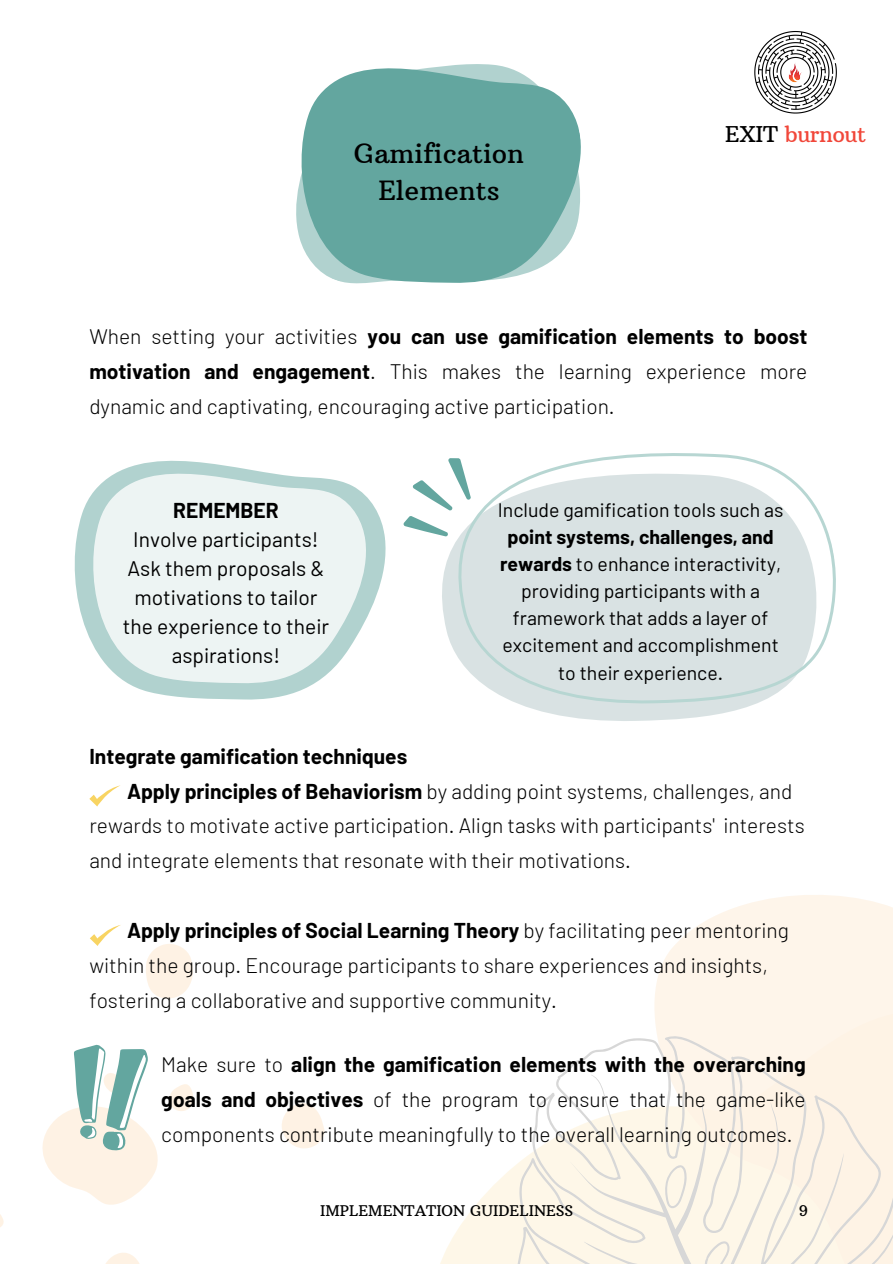
<style>
.page{position:relative;width:893px;height:1264px;background:#fff}
.page>*{position:absolute;margin:0;border:0;box-sizing:border-box;transform-origin:0 0}
.t1{font:27px/37.2px "Arbutus Slab";color:#000;text-align:center}
.t2{font:22.2px "Arbutus Slab";letter-spacing:-.02em;color:#f1473a}
.t3{font:300 21px/34.8px "Barlow";color:#000;text-align:justify}
.t4{font:21px/29px "Barlow";color:#000;text-align:center}
.t5{font:700 21px "Barlow";color:#000}
.t6{font:19.5px/27px "Barlow";color:#000;text-align:center}
.t7{font:15px "Arbutus Slab";color:#000}
.s1{color:#000}
.s2{font-weight:700}
</style>
<div class="page">
<svg style="left:146px;top:944px;width:47px;height:55px"></svg>
<svg style="left:106px;top:1253px;width:33px;height:10px"></svg>
<svg style="left:282px;top:1103px;width:42px;height:46px"></svg>
<svg style="left:0;top:1214px;width:4px;height:13px"></svg>
<svg style="left:754px;top:31px;width:82px;height:83px"></svg>
<svg style="left:441px;top:1165px;width:75px;height:98px;fill:#fef7e8"></svg>
<svg style="left:654px;top:895px;width:238px;height:139px;background:#fef6ec"></svg>
<svg style="left:516px;top:1034px;width:376px;height:229px;fill:#fef7e8"></svg>
<svg style="left:703px;top:1240px;width:26px;height:23px"></svg>
<svg style="left:664px;top:1164px;width:22px;height:44px"></svg>
<svg style="left:296px;top:64px;width:285px;height:220px;background:#7db5af"></svg>
<svg style="left:78px;top:460px;width:307px;height:240px;fill:#edf4f3"></svg>
<svg style="left:42px;top:1044px;width:151px;height:161px"></svg>
<svg style="left:442px;top:453px;width:394px;height:268px;fill:#d9e2e3"></svg>
<svg style="left:403px;top:453px;width:83px;height:99px"></svg>
<svg style="left:89px;top:785px;width:31px;height:21px"></svg>
<svg style="left:90px;top:925px;width:31px;height:21px"></svg>
<p class="t1" style="left:354px;top:135px;width:172px">Gamification<br>Elements</p>
<p class="t2" style="left:725px;top:121px;width:143px"><span class="s1">EXIT</span> burnout</p>
<p class="t3" style="left:89px;top:318px;width:719px">When setting your activities <span class="s2">you can use gamification elements to boost motivation and engagement</span>. This makes the learning experience more dynamic and captivating, encouraging active participation.</p>
<p class="t5" style="left:173px;top:497px;width:107px">REMEMBER</p>
<p class="t4" style="left:123px;top:524px;width:208px">Involve participants!<br>Ask them proposals &amp; motivations to tailor the experience to their aspirations!</p>
<p class="t6" style="left:498px;top:496px;width:287px">Include gamification tools such as</p>
<p class="t6" style="left:500px;top:523px;width:282px"><span class="s2">point systems, challenges, and rewards</span> to enhance interactivity, providing participants with a framework that adds a layer of excitement and accomplishment to their experience.</p>
<p class="t5" style="left:89px;top:742px;width:319px">Integrate gamification techniques</p>
<p class="t3" style="left:127px;top:772px;width:666px"><span class="s2">Apply principles of Behaviorism</span> by adding point systems, challenges, and</p>
<p class="t3" style="left:89px;top:807px;width:716px">rewards to motivate active participation. Align tasks with participants' interests</p>
<p class="t3" style="left:89px;top:842px;width:543px">and integrate elements that resonate with their motivations.</p>
<p class="t3" style="left:89px;top:912px;width:701px;text-align:left;text-indent:38px"><span class="s2">Apply principles of Social Learning Theory</span> by facilitating peer mentoring within the group. Encourage participants to share experiences and insights, fostering a collaborative and supportive community.</p>
<p class="t3" style="left:161px;top:1046px;width:646px">Make sure to <span class="s2">align the gamification elements with the overarching goals and objectives</span> of the program to ensure that the game-like components contribute meaningfully to the overall learning outcomes.</p>
<p class="t7" style="left:320px;top:1201px;width:255px">IMPLEMENTATION GUIDELINESS</p>
<p class="t7" style="left:798px;top:1201px;width:11px">9</p>
</div>
